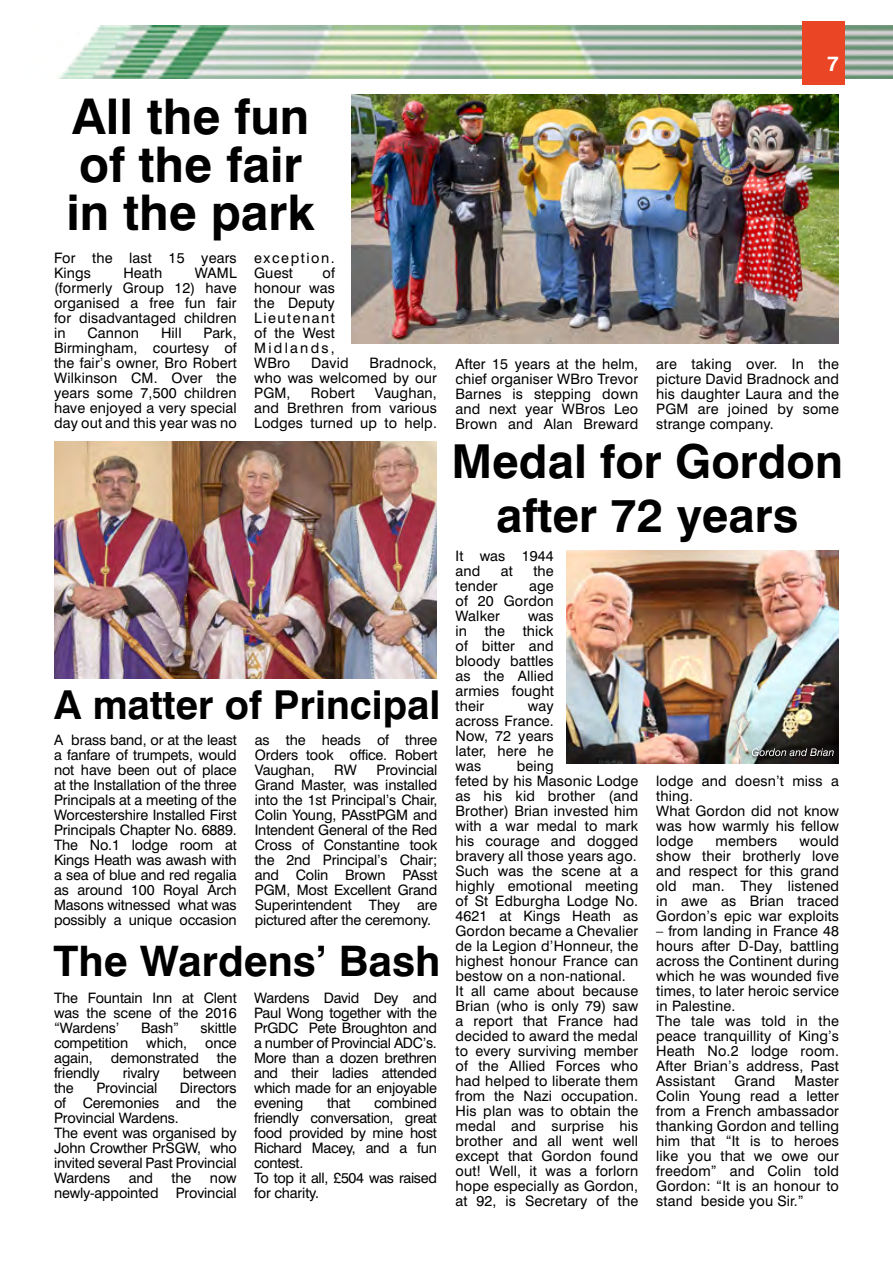
<style>
.page{position:relative;width:893px;height:1263px;background:#fff}
.page>*{position:absolute;margin:0;border:0;box-sizing:border-box;transform-origin:0 0}
.t1{font:700 49.2px/48px "Swiss 721 BT";color:#000}
.t2{font:700 46.8px/53.4px "Swiss 721 BT";color:#000;text-align:center}
.t3{font:700 42px "Swiss 721 BT";color:#000}
.t4{font:700 39.9px "Swiss 721 BT";color:#000}
.t5{font:700 21px "Swiss 721 BT";color:#fff}
.t6{font:14.4px/15px "Swiss 721 BT";letter-spacing:.01em;color:#000;text-align:justify}
.t7{font:14.4px/15px "Swiss 721 BT";letter-spacing:-.01em;color:#000}
.t8{font:14.4px/15px "Swiss 721 BT";letter-spacing:-.02em;color:#000}
.t9{font:14.4px/15px "Swiss 721 BT";letter-spacing:.11em;color:#000}
</style>
<div class="page">
<img style="left:58px;top:26px;width:835px;height:53px">
<div style="left:802px;top:21px;width:42px;height:64px;background:#ea4625"></div>
<img style="left:352px;top:95px;width:487px;height:248px">
<img style="left:54px;top:442px;width:383px;height:236px">
<img style="left:566px;top:551px;width:273px;height:212px">
<div style="left:751px;top:748px;width:86px;height:12px;background:#000;opacity:.75"></div>
<svg style="left:752px;top:748px;width:82px;height:8px"></svg>
<h1 class="t1" style="left:67px;top:92px;width:250px">All the fun of the fair in the park</h1>
<p class="t9" style="left:254px;top:250px;width:82px">exception.<br>Guest</p>
<p class="t6" style="left:54px;top:250px;width:184px">For the last 15 years<br>Kings</p>
<p class="t6" style="left:254px;top:265px;width:82px;text-indent:68px">of honour was the Deputy Lieutenant of the West Midlands, WBro</p>
<p class="t6" style="left:54px;top:265px;width:184px;text-indent:141px">WAML (formerly Group 12) have organised a free fun fair for disadvantaged children in</p>
<p class="t6" style="left:123px;top:265px;width:40px">Heath</p>
<p class="t6" style="left:87px;top:325px;width:53px">Cannon</p>
<p class="t6" style="left:161px;top:325px;width:22px">Hill</p>
<p class="t6" style="left:54px;top:325px;width:184px;text-indent:150px">Park, Birmingham, courtesy of the fair’s owner, Bro Robert Wilkinson CM. Over the years some 7,500 children have enjoyed a very special day out and this year was no</p>
<p class="t6" style="left:254px;top:355px;width:184px;text-indent:115px">Bradnock, who was welcomed by our PGM,</p>
<p class="t6" style="left:311px;top:355px;width:39px">David</p>
<p class="t6" style="left:254px;top:385px;width:184px;text-indent:121px">Vaughan, and Brethren from various Lodges turned up to help.</p>
<p class="t6" style="left:311px;top:385px;width:45px">Robert</p>
<h3 class="t4" style="left:54px;top:680px;width:388px">A matter of Principal</h3>
<p class="t6" style="left:54px;top:732px;width:184px">A brass band, or at the least a fanfare of trumpets, would not have been out of place at the Installation of the three Principals at a meeting of the Worcestershire Installed First Principals Chapter No. 6889.<br>The No.1 lodge room at Kings Heath was awash with a sea of blue and red regalia as around 100 Royal Arch Masons witnessed what was possibly a unique occasion</p>
<p class="t6" style="left:255px;top:732px;width:184px">as the heads of three Orders took office. Robert Vaughan,</p>
<p class="t6" style="left:255px;top:762px;width:184px;text-indent:122px">Provincial Grand Master, was installed into the 1st Principal’s Chair, Colin Young, PAsstPGM and Intendent General of the Red Cross of Constantine took the 2nd Principal’s Chair; and Colin Brown PAsst PGM, Most Excellent Grand Superintendent They are pictured after the ceremony.</p>
<p class="t6" style="left:334px;top:762px;width:24px">RW</p>
<h3 class="t3" style="left:54px;top:935px;width:388px">The Wardens’ Bash</h3>
<p class="t6" style="left:54px;top:990px;width:184px">The Fountain Inn at Clent was the scene of the 2016 “Wardens’</p>
<p class="t6" style="left:141px;top:1020px;width:40px">Bash”</p>
<p class="t7" style="left:201px;top:1020px;width:38px">skittle</p>
<p class="t7" style="left:54px;top:1035px;width:135px">competition which,</p>
<p class="t6" style="left:205px;top:1035px;width:33px">once</p>
<p class="t6" style="left:54px;top:1050px;width:40px">again,</p>
<p class="t7" style="left:111px;top:1050px;width:90px">demonstrated</p>
<p class="t6" style="left:217px;top:1050px;width:21px">the</p>
<p class="t7" style="left:54px;top:1065px;width:47px">friendly</p>
<p class="t7" style="left:123px;top:1065px;width:39px">rivalry</p>
<p class="t7" style="left:183px;top:1065px;width:56px">between</p>
<p class="t6" style="left:54px;top:1080px;width:21px">the</p>
<p class="t7" style="left:96px;top:1080px;width:63px">Provincial</p>
<p class="t7" style="left:54px;top:1080px;width:184px;text-indent:126px">Directors of Ceremonies and the<br>Provincial Wardens.<br>The event was organised by<br>John Crowther PrSGW, who invited several Past Provincial<br>Wardens</p>
<p class="t6" style="left:129px;top:1170px;width:26px">and</p>
<p class="t6" style="left:172px;top:1170px;width:21px">the</p>
<p class="t7" style="left:54px;top:1170px;width:184px;text-align:right">now<br>newly-appointed Provincial</p>
<p class="t6" style="left:254px;top:990px;width:184px">Wardens David Dey and Paul Wong together with the PrGDC Pete Broughton and a number of Provincial ADC’s.<br>More than a dozen brethren and their ladies attended which made for an enjoyable evening</p>
<p class="t8" style="left:254px;top:1095px;width:184px;text-indent:120px">combined friendly conversation, great food provided by mine host<br>Richard Macey, and a fun contest.<br>To top it all, £504 was raised for charity.</p>
<p class="t6" style="left:327px;top:1095px;width:25px">that</p>
<h3 class="t5" style="left:827px;top:51px;width:13px">7</h3>
<p class="t6" style="left:455px;top:357px;width:184px">After 15 years at the helm, chief organiser WBro Trevor Barnes is stepping down and next year WBros Leo Brown and Alan Breward</p>
<p class="t6" style="left:656px;top:357px;width:184px">are taking over. In the picture David Bradnock and his daughter Laura and the PGM are joined by some strange company.</p>
<h2 class="t2" style="left:451px;top:434px;width:393px">Medal for Gordon after 72 years</h2>
<p class="t6" style="left:455px;top:548px;width:100px">It was 1944 and</p>
<p class="t6" style="left:501px;top:563px;width:14px">at</p>
<p class="t6" style="left:533px;top:563px;width:22px">the</p>
<p class="t6" style="left:455px;top:578px;width:44px">tender</p>
<p class="t6" style="left:455px;top:578px;width:100px;text-indent:74px">age of 20 Gordon Walker</p>
<p class="t6" style="left:455px;top:608px;width:100px;text-indent:73px">was in the thick of bitter and bloody battles as the Allied armies fought their</p>
<p class="t6" style="left:455px;top:698px;width:100px;text-indent:72px">way across France.<br>Now, 72 years later, here he was</p>
<p class="t6" style="left:455px;top:758px;width:184px;text-align:left;text-indent:61px">being<br>feted by his Masonic Lodge as his kid brother (and<br>Brother) Brian invested him with a war medal to mark his courage and dogged bravery all those years ago.<br>Such was the scene at a highly emotional meeting of St Edburgha Lodge No.<br>4621 at Kings Heath as<br>Gordon became a Chevalier de la Legion d’Honneur, the highest honour France can bestow on a non-national.<br>It all came about because<br>Brian (who is only 79) saw a report that France had decided to award the medal to every surviving member of the Allied Forces who had helped to liberate them from the Nazi occupation.<br>His plan was to obtain the medal and surprise his brother and all went well except that Gordon found out! Well, it was a forlorn hope especially as Gordon, at 92, is Secretary of the</p>
<p class="t6" style="left:656px;top:773px;width:184px;text-align:left">lodge and doesn’t miss a thing.<br>What Gordon did not know was how warmly his fellow lodge</p>
<p class="t6" style="left:656px;top:833px;width:184px;text-indent:143px">would show their brotherly love and respect for this grand old man. They listened in awe as Brian traced Gordon’s epic war exploits</p>
<p class="t6" style="left:656px;top:923px;width:184px;text-align:left">– from landing in France 48 hours after D-Day, battling across the Continent during which he was wounded five times, to later heroic service in Palestine.<br>The tale was told in the peace tranquillity of King’s<br>Heath No.2 lodge room.<br>After Brian’s address, Past<br>Assistant</p>
<p class="t6" style="left:716px;top:833px;width:63px">members</p>
<p class="t6" style="left:734px;top:1073px;width:42px">Grand</p>
<p class="t6" style="left:656px;top:1073px;width:184px;text-indent:138px">Master Colin Young read a letter from a French ambassador thanking Gordon and telling him that “It is to heroes like you that we owe our freedom” and Colin told Gordon: “It is an honour to stand beside you Sir.”</p>
</div>
